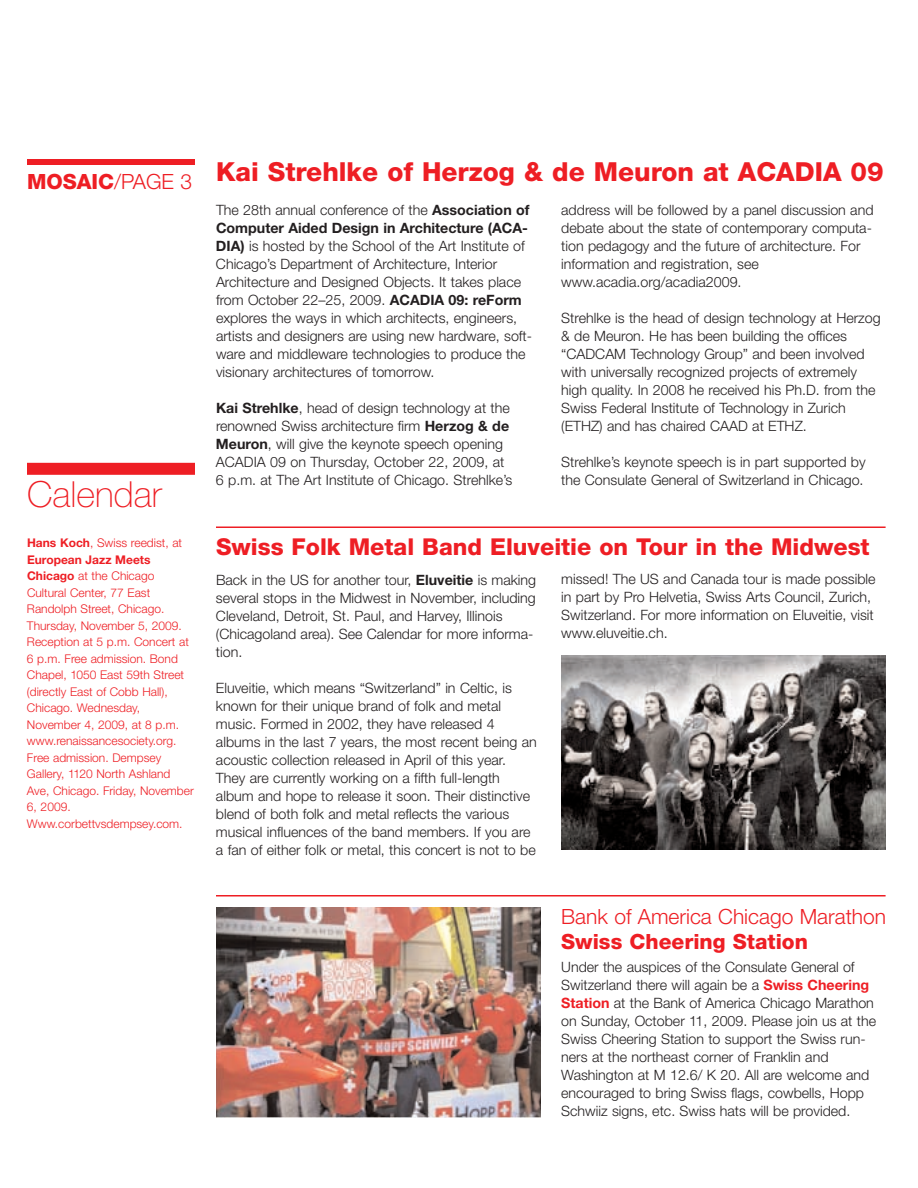
<style>
.page{position:relative;width:918px;height:1188px;background:#fff}
.page>*{position:absolute;margin:0;border:0;box-sizing:border-box;transform-origin:0 0}
.t1{font:100 36px "Helvetica Neue";color:#ee1e24}
.t2{font:800 26.25px "Helvetica Neue";color:#ee1e24}
.t3{font:800 23.25px "Helvetica Neue";color:#ee1e24}
.t4{font:800 21px "Helvetica Neue";color:#ee1e24}
.t5{font:300 21px "Helvetica Neue";color:#ee1e24}
.t6{font:300 14.25px/18px "Helvetica Neue";color:#231f20}
.t7{font:300 12px/16.5px "Helvetica Neue";color:#ee1e24}
.s1{font-weight:300}
.s2{font-weight:700}
.s3{font-weight:700;color:#ee1e24}
</style>
<div class="page">
<div style="left:27px;top:159px;width:168px;height:6px;background:#ee1e24"></div>
<div style="left:27px;top:463px;width:168px;height:12px;background:#ee1e24"></div>
<hr style="left:216px;top:526px;width:670px;height:2px;background:#ee1e24">
<hr style="left:216px;top:895px;width:670px;height:2px;background:#ee1e24">
<img style="left:561px;top:655px;width:325px;height:195px">
<img style="left:216px;top:908px;width:324px;height:209px">
<h3 class="t4" style="left:27px;top:174px;width:167px">MOSAIC<span class="s1">/PAGE 3</span></h3>
<h1 class="t1" style="left:27px;top:482px;width:136px">Calendar</h1>
<p class="t7" style="left:27px;top:536px;width:168px"><span class="s2">Hans Koch</span>, Swiss reedist, at<br><span class="s2">European Jazz Meets<br>Chicago</span> at the Chicago<br>Cultural Center, 77 East<br>Randolph Street, Chicago.<br>Thursday, November 5, 2009.<br>Reception at 5 p.m. Concert at<br>6 p.m. Free admission. Bond<br>Chapel, 1050 East 59th Street (directly East of Cobb Hall),<br>Chicago. Wednesday,<br>November 4, 2009, at 8 p.m. www.renaissancesociety.org.<br>Free admission. Dempsey<br>Gallery, 1120 North Ashland<br>Ave, Chicago. Friday, November<br>6, 2009.<br>Www.corbettvsdempsey.com.</p>
<h2 class="t2" style="left:216px;top:162px;width:669px">Kai Strehlke of Herzog &amp; de Meuron at ACADIA 09</h2>
<p class="t6" style="left:216px;top:202px;width:318px">The 28th annual conference of the <span class="s2">Association of Computer Aided Design in Architecture (ACA-DIA)</span> is hosted by the School of the Art Institute of Chicago’s Department of Architecture, Interior Architecture and Designed Objects. It takes place from October 22–25, 2009. <span class="s2">ACADIA 09: reForm </span>explores the ways in which architects, engineers, artists and designers are using new hardware, soft&shy;ware and middleware technologies to produce the visionary architectures of tomorrow.</p>
<p class="t6" style="left:216px;top:400px;width:298px"><span class="s2">Kai Strehlke</span>, head of design technology at the renowned Swiss architecture firm <span class="s2">Herzog &amp; de Meuron</span>, will give the keynote speech opening ACADIA 09 on Thursday, October 22, 2009, at 6 p.m. at The Art Institute of Chicago. Strehlke’s</p>
<p class="t6" style="left:561px;top:202px;width:314px">address will be followed by a panel discussion and debate about the state of contemporary computa&shy;tion pedagogy and the future of architecture. For information and registration, see www.acadia.org/acadia2009.</p>
<p class="t6" style="left:561px;top:310px;width:321px">Strehlke is the head of design technology at Herzog &amp; de Meuron. He has been building the offices “CADCAM Technology Group” and been involved with universally recognized projects of extremely high quality. In 2008 he received his Ph.D. from the Swiss Federal Institute of Technology in Zurich (ETHZ) and has chaired CAAD at ETHZ.</p>
<p class="t6" style="left:561px;top:454px;width:306px">Strehlke’s keynote speech is in part supported by the Consulate General of Switzerland in Chicago.</p>
<h3 class="t3" style="left:216px;top:539px;width:655px">Swiss Folk Metal Band Eluveitie on Tour in the Midwest</h3>
<p class="t6" style="left:216px;top:572px;width:322px">Back in the US for another tour, <span class="s2">Eluveitie</span> is making several stops in the Midwest in November, including Cleveland, Detroit, St. Paul, and Harvey, Illinois (Chicagoland area). See Calendar for more informa&shy;tion.</p>
<p class="t6" style="left:216px;top:680px;width:322px">Eluveitie, which means “Switzerland” in Celtic, is known for their unique brand of folk and metal music. Formed in 2002, they have released 4 albums in the last 7 years, the most recent being an acoustic collection released in April of this year.<br>They are currently working on a fifth full-length album and hope to release it soon. Their distinctive blend of both folk and metal reflects the various musical influences of the band members. If you are a fan of either folk or metal, this concert is not to be</p>
<p class="t6" style="left:561px;top:572px;width:316px">missed! The US and Canada tour is made possible in part by Pro Helvetia, Swiss Arts Council, Zurich, Switzerland. For more information on Eluveitie, visit www.eluveitie.ch.</p>
<h3 class="t5" style="left:561px;top:909px;width:326px">Bank of America Chicago Marathon</h3>
<h3 class="t4" style="left:561px;top:934px;width:248px">Swiss Cheering Station</h3>
<p class="t6" style="left:561px;top:959px;width:316px">Under the auspices of the Consulate General of Switzerland there will again be a <span class="s3">Swiss Cheering Station</span> at the Bank of America Chicago Marathon on Sunday, October 11, 2009. Please join us at the Swiss Cheering Station to support the Swiss run&shy;ners at the northeast corner of Franklin and Washington at M 12.6/ K 20. All are welcome and encouraged to bring Swiss flags, cowbells, Hopp Schwiiz signs, etc. Swiss hats will be provided.</p>
</div>
